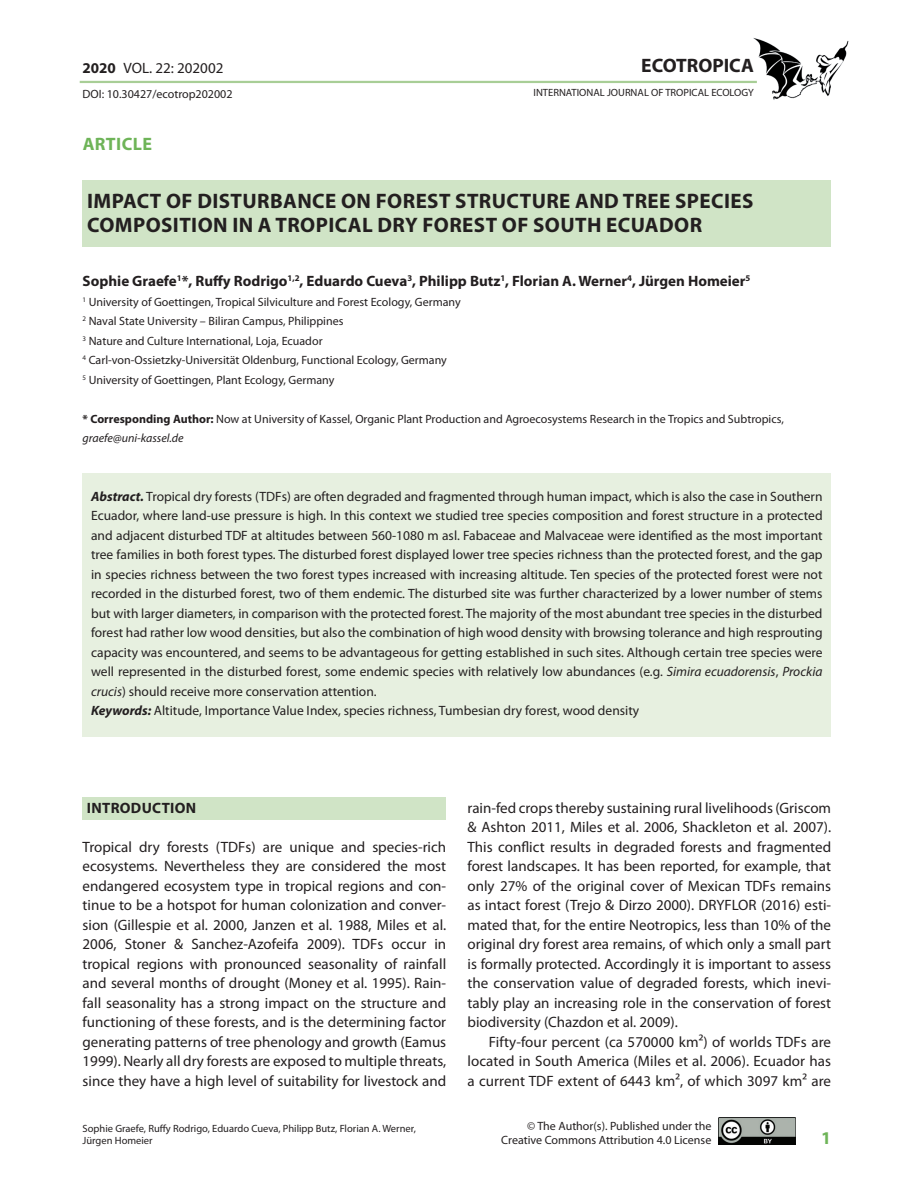
<style>
.page{position:relative;width:918px;height:1183px;background:#fff}
.page>*{position:absolute;margin:0;border:0;box-sizing:border-box;transform-origin:0 0}
.t1{font:700 21px/24px "Myriad Pro";letter-spacing:.02em;color:#231f20}
.t2{font:700 19.5px "Myriad Pro";color:#231f20}
.t3{font:700 18px "Myriad Pro";letter-spacing:.02em;color:#6eb458}
.t4{font:15px/19.5px "Myriad Pro";color:#231f20;text-align:justify}
.t5{font:700 15px "Myriad Pro";color:#231f20}
.t6{font:700 15px "Myriad Pro";letter-spacing:.02em;color:#231f20}
.t7{font:13.5px/19.5px "Myriad Pro";color:#231f20}
.t8{font:12px/19.5px "Myriad Pro";color:#231f20}
.t9{font:10.5px/12.6px "Myriad Pro";color:#231f20}
.s1{font-weight:700}
.s2{font-style:italic}
.s3{font-weight:700;font-style:italic}
</style>
<div class="page">
<img style="left:750px;top:38px;width:99px;height:62px">
<hr style="left:80px;top:81px;width:676px;height:2px;background:#a8ce96">
<img style="left:718px;top:1117px;width:77px;height:27px">
<div style="left:83px;top:180px;width:747px;height:66px;background:#d0e4c6"></div>
<div style="left:83px;top:473px;width:747px;height:244px;background:#e7f0e0"></div>
<div style="left:83px;top:687px;width:747px;height:50px;background:#e7f0e0"></div>
<div style="left:83px;top:797px;width:363px;height:23px;background:#d0e4c6"></div>
<p class="t4" style="left:83px;top:57px;width:142px"><span class="s1">2020</span> VOL. 22: 202002</p>
<p class="t8" style="left:83px;top:84px;width:151px">DOI: 10.30427/ecotrop202002</p>
<p class="t3" style="left:83px;top:132px;width:71px">ARTICLE</p>
<h2 class="t2" style="left:641px;top:53px;width:114px">ECOTROPICA</h2>
<p class="t9" style="left:533px;top:86px;width:222px">INTERNATIONAL JOURNAL OF TROPICAL ECOLOGY</p>
<h1 class="t1" style="left:87px;top:189px;width:667px">IMPACT OF DISTURBANCE ON FOREST STRUCTURE AND TREE SPECIES<br>COMPOSITION IN A TROPICAL DRY FOREST OF SOUTH ECUADOR</h1>
<p class="t5" style="left:83px;top:272px;width:669px">Sophie Graefe<sup>1</sup>*, Ruffy Rodrigo<sup>1,2</sup>, Eduardo Cueva<sup>3</sup>, Philipp Butz<sup>1</sup>, Florian A. Werner<sup>4</sup>, Jürgen Homeier<sup>5</sup></p>
<p class="t8" style="left:83px;top:292px;width:379px"><sup>1</sup> University of Goettingen, Tropical Silviculture and Forest Ecology, Germany <sup>2</sup> Naval State University – Biliran Campus, Philippines<br><sup>3</sup> Nature and Culture International, Loja, Ecuador<br><sup>4</sup> Carl-von-Ossietzky-Universität Oldenburg, Functional Ecology, Germany<br><sup>5</sup> University of Goettingen, Plant Ecology, Germany</p>
<p class="t8" style="left:83px;top:409px;width:702px"><span class="s1">* Corresponding Author:</span> Now at University of Kassel, Organic Plant Production and Agroecosystems Research in the Tropics and Subtropics, <span class="s2">graefe@uni-kassel.de</span></p>
<p class="t7" style="left:91px;top:486px;width:732px"><span class="s3">Abstract.</span> Tropical dry forests (TDFs) are often degraded and fragmented through human impact, which is also the case in Southern Ecuador, where land-use pressure is high. In this context we studied tree species composition and forest structure in a protected and adjacent disturbed TDF at altitudes between 560-1080 m asl. Fabaceae and Malvaceae were identified as the most important tree families in both forest types. The disturbed forest displayed lower tree species richness than the protected forest, and the gap in species richness between the two forest types increased with increasing altitude. Ten species of the protected forest were not recorded in the disturbed forest, two of them endemic. The disturbed site was further characterized by a lower number of stems but with larger diameters, in comparison with the protected forest. The majority of the most abundant tree species in the disturbed forest had rather low wood densities, but also the combination of high wood density with browsing tolerance and high resprouting capacity was encountered, and seems to be advantageous for getting established in such sites. Although certain tree species were well represented in the disturbed forest, some endemic species with relatively low abundances (e.g. <span class="s2">Simira ecuadorensis</span>, <span class="s2">Prockia crucis</span>) should receive more conservation attention.<br><span class="s3">Keywords:</span> Altitude, Importance Value Index, species richness, Tumbesian dry forest, wood density</p>
<p class="t6" style="left:87px;top:798px;width:111px">INTRODUCTION</p>
<p class="t4" style="left:83px;top:837px;width:365px">Tropical dry forests (TDFs) are unique and species-rich ecosystems. Nevertheless they are considered the most endangered ecosystem type in tropical regions and con&shy;tinue to be a hotspot for human colonization and conver&shy;sion (Gillespie et al. 2000, Janzen et al. 1988, Miles et al.<br>2006, Stoner &amp; Sanchez-Azofeifa 2009). TDFs occur in tropical regions with pronounced seasonality of rainfall and several months of drought (Money et al. 1995). Rain&shy;fall seasonality has a strong impact on the structure and functioning of these forests, and is the determining factor generating patterns of tree phenology and growth (Eamus 1999). Nearly all dry forests are exposed to multiple threats, since they have a high level of suitability for livestock and</p>
<p class="t9" style="left:83px;top:1122px;width:334px">Sophie Graefe, Ruffy Rodrigo, Eduardo Cueva, Philipp Butz, Florian A. Werner,<br>Jürgen Homeier</p>
<p class="t4" style="left:467px;top:798px;width:365px">rain-fed crops thereby sustaining rural livelihoods (Griscom &amp; Ashton 2011, Miles et al. 2006, Shackleton et al. 2007).<br>This conflict results in degraded forests and fragmented forest landscapes. It has been reported, for example, that only 27% of the original cover of Mexican TDFs remains as intact forest (Trejo &amp; Dirzo 2000). DRYFLOR (2016) esti&shy;mated that, for the entire Neotropics, less than 10% of the original dry forest area remains, of which only a small part is formally protected. Accordingly it is important to assess the conservation value of degraded forests, which inevi&shy;tably play an increasing role in the conservation of forest biodiversity (Chazdon et al. 2009).</p>
<p class="t4" style="left:467px;top:1032px;width:365px;text-indent:21px">Fifty-four percent (ca 570000 km²) of worlds TDFs are located in South America (Miles et al. 2006). Ecuador has a current TDF extent of 6443 km², of which 3097 km² are</p>
<p class="t8" style="left:501px;top:1118px;width:211px;line-height:14.4px;text-align:right">© The Author(s). Published under the<br>Creative Commons Attribution 4.0 License</p>
<p class="t3" style="left:820px;top:1127px;width:11px">1</p>
</div>
